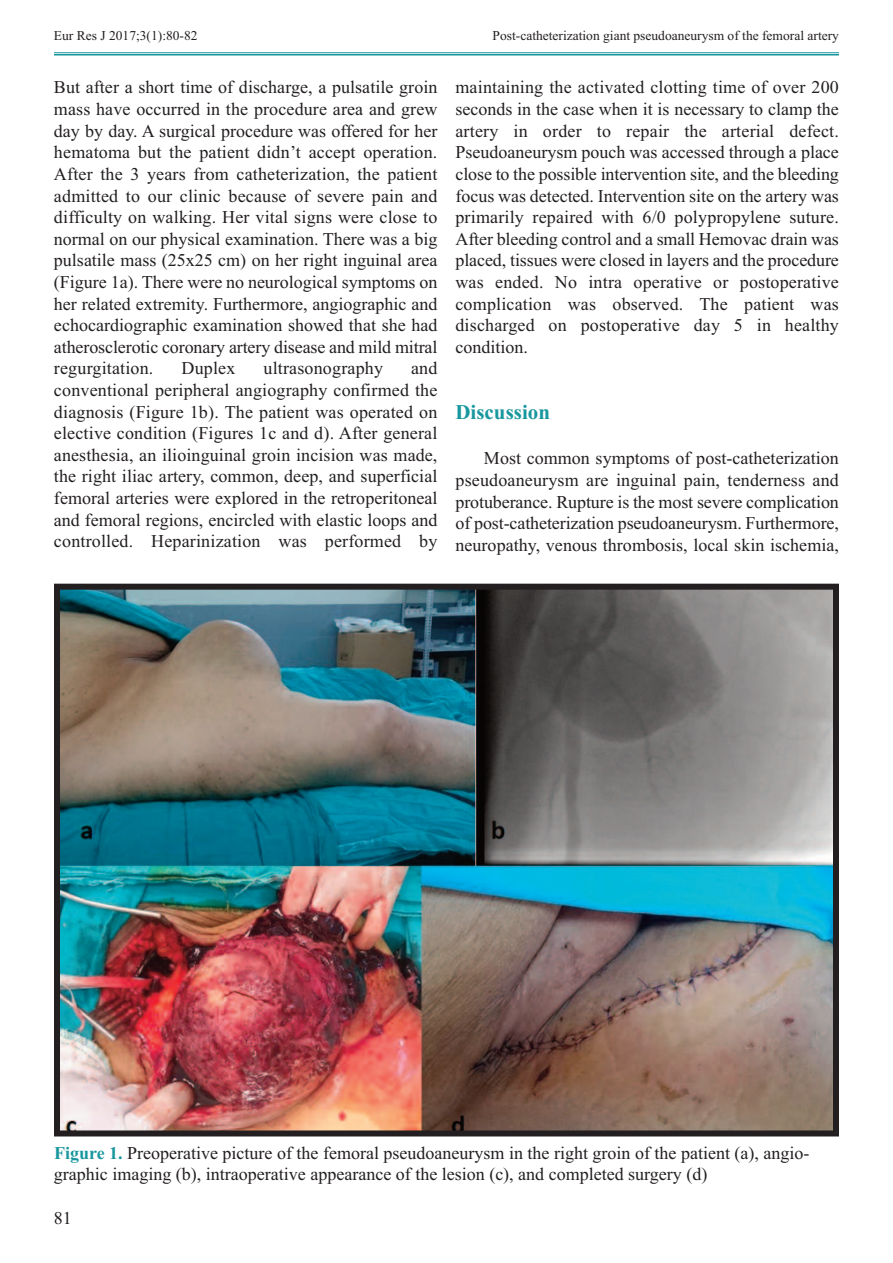
<style>
.page{position:relative;width:893px;height:1263px;background:#fff}
.page>*{position:absolute;margin:0;border:0;box-sizing:border-box;transform-origin:0 0}
.t1{font:700 21px "Times New Roman";color:#18979e}
.t2{font:18px/21.6px "Times New Roman";color:#231f20;text-align:justify}
.t3{font:13.5px "Times New Roman";color:#231f20}
.s1{font-weight:700;color:#18979e}
</style>
<div class="page">
<hr style="left:54px;top:52px;width:785px;height:1px;background:#18979e">
<hr style="left:54px;top:54px;width:785px;height:2px;background:#18979e">
<img style="left:61px;top:591px;width:771px;height:538px">
<div style="left:54px;top:584px;width:785px;height:552px;border:6px solid #231f20"></div>
<p class="t3" style="left:54px;top:27px;width:145px">Eur Res J 2017;3(1):80-82</p>
<p class="t3" style="left:493px;top:27px;width:348px">Post-catheterization giant pseudoaneurysm of the femoral artery</p>
<p class="t2" style="left:54px;top:76px;width:385px">But after a short time of discharge, a pulsatile groin mass have occurred in the procedure area and grew day by day. A surgical procedure was offered for her hematoma but the patient didn’t accept operation.<br>After the 3 years from catheterization, the patient admitted to our clinic because of severe pain and difficulty on walking. Her vital signs were close to normal on our physical examination. There was a big pulsatile mass (25x25 cm) on her right inguinal area (Figure 1a). There were no neurological symptoms on her related extremity. Furthermore, angiographic and echocardiographic examination showed that she had atherosclerotic coronary artery disease and mild mitral regurgitation.</p>
<p class="t2" style="left:54px;top:357px;width:385px;text-indent:357px">and conventional peripheral angiography confirmed the diagnosis (Figure 1b). The patient was operated on elective condition (Figures 1c and d). After general anesthesia, an ilioinguinal groin incision was made, the right iliac artery, common, deep, and superficial femoral arteries were explored in the retroperitoneal and femoral regions, encircled with elastic loops and controlled. Heparinization was performed by</p>
<p class="t2" style="left:182px;top:357px;width:55px">Duplex</p>
<p class="t2" style="left:264px;top:357px;width:121px">ultrasonography</p>
<p class="t2" style="left:455px;top:76px;width:385px">maintaining the activated clotting time of over 200 seconds in the case when it is necessary to clamp the artery in order to repair the arterial defect.<br>Pseudoaneurysm pouch was accessed through a place close to the possible intervention site, and the bleeding focus was detected. Intervention site on the artery was primarily repaired with 6/0 polypropylene suture.<br>After bleeding control and a small Hemovac drain was placed, tissues were closed in layers and the procedure was ended. No intra operative or postoperative complication was observed. The patient was discharged on postoperative day 5 in healthy condition.</p>
<p class="t1" style="left:455px;top:400px;width:96px">Discussion</p>
<p class="t2" style="left:455px;top:447px;width:385px;text-indent:28px">Most common symptoms of post-catheterization pseudoaneurysm are inguinal pain, tenderness and protuberance. Rupture is the most severe complication of post-catheterization pseudoaneurysm. Furthermore, neuropathy, venous thrombosis, local skin ischemia,</p>
<p class="t2" style="left:54px;top:1142px;width:757px"><span class="s1">Figure 1.</span> Preoperative picture of the femoral pseudoaneurysm in the right groin of the patient (a), angio&shy;graphic imaging (b), intraoperative appearance of the lesion (c), and completed surgery (d)</p>
<p class="t2" style="left:54px;top:1206px;width:19px">81</p>
</div>
